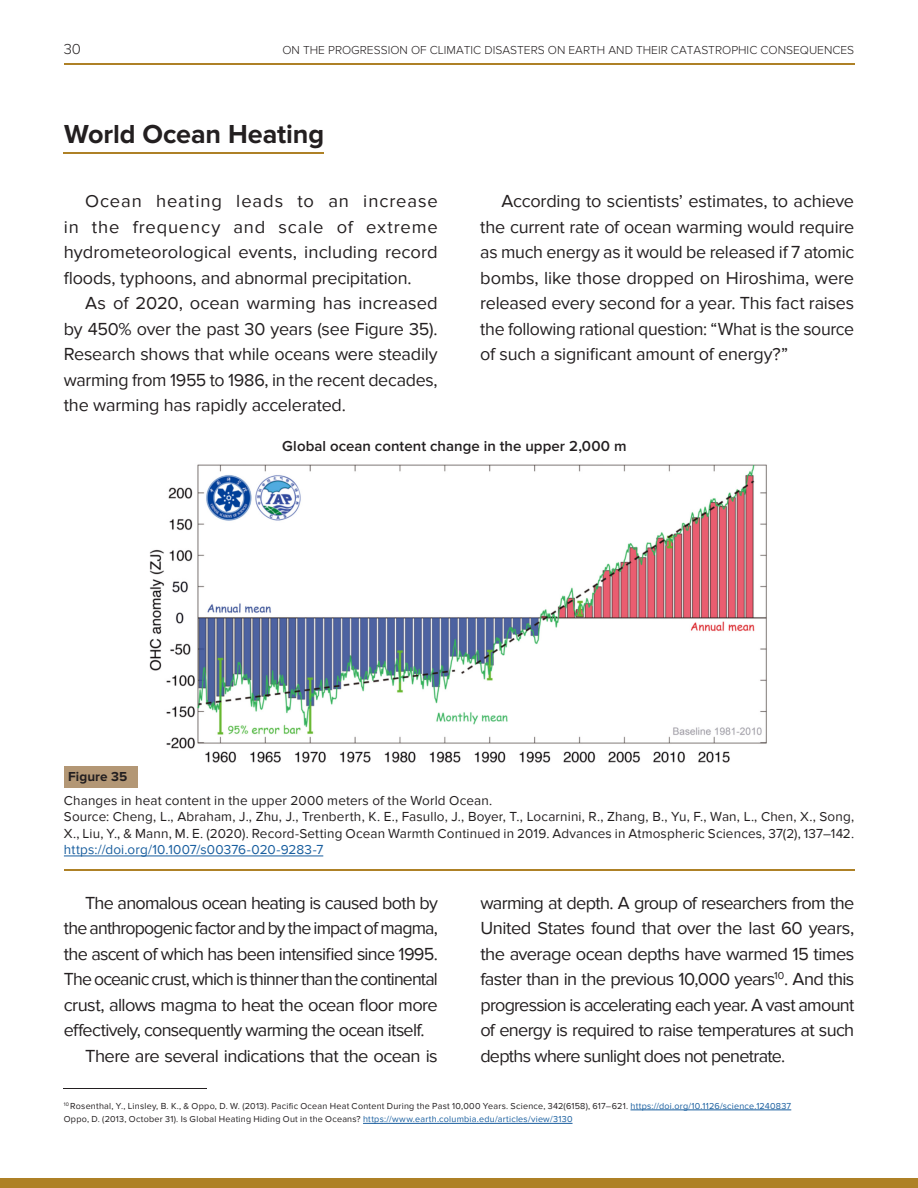
<style>
.page{position:relative;width:918px;height:1188px;background:#fff}
.page>*{position:absolute;margin:0;border:0;box-sizing:border-box;transform-origin:0 0}
.Подзаголовки{font:700 27px "Proxima Nova";letter-spacing:-.005em;color:#231f20}
.Основной_Т_-_2к{font:18px/25.5px "Proxima Nova";letter-spacing:-.02em;color:#231f20;text-align:justify}
.Верх_графика{font:600 15px "Proxima Nova";letter-spacing:.005em;color:#231f20}
.t1{font:300 15px "Proxima Nova";color:#231f20}
.Подпись_рисунка{font:13.5px/16.5px "Proxima Nova";letter-spacing:.01em;color:#231f20;text-align:justify}
.FIGURE{font:700 13.5px "Proxima Nova";letter-spacing:.005em;color:#231f20}
.t2{font:300 12px "Proxima Nova";color:#231f20}
.Сноска{font:9px "Proxima Nova";letter-spacing:.025em;color:#231f20}
.s1{color:#175d9e}
</style>
<div class="page">
<hr style="left:64px;top:63px;width:790px;height:2px;background:#ae8126">
<div style="left:0;top:1178px;width:918px;height:10px;background:#ae8126"></div>
<hr style="left:64px;top:153px;width:260px;height:1px;background:#ae8126">
<img style="left:149px;top:464px;width:618px;height:299px">
<div style="left:138px;top:456px;width:24px;height:14px;background:#fff"></div>
<div style="left:64px;top:766px;width:73px;height:22px;background:#b39775"></div>
<hr style="left:64px;top:856px;width:259px;height:1px;background:#175d9e">
<hr style="left:64px;top:1088px;width:143px;height:1px;background:#231f20">
<hr style="left:631px;top:1110px;width:160px;height:1px;background:#175d9e">
<hr style="left:363px;top:1123px;width:210px;height:1px;background:#175d9e">
<hr style="left:64px;top:869px;width:790px;height:2px;background:#ae8126">
<p class="t1" style="left:64px;top:40px;width:19px">30</p>
<p class="t2" style="left:282px;top:43px;width:573px">ON THE PROGRESSION OF CLIMATIC DISASTERS ON EARTH AND THEIR CATASTROPHIC CONSEQUENCES</p>
<p class="Подзаголовки" style="left:64px;top:119px;width:262px">World Ocean Heating</p>
<p class="Основной_Т_-_2к" style="left:64px;top:189px;width:376px;text-indent:21px">Ocean heating leads to an increase in the frequency and scale of extreme hydrometeorological events, including record floods, typhoons, and abnormal precipitation.</p>
<p class="Основной_Т_-_2к" style="left:64px;top:291px;width:375px;text-indent:21px">As of 2020, ocean warming has increased by 450% over the past 30 years (see Figure 35).<br>Research shows that while oceans were steadily warming from 1955 to 1986, in the recent decades, the warming has rapidly accelerated.</p>
<p class="Основной_Т_-_2к" style="left:480px;top:189px;width:376px;text-indent:21px">According to scientists’ estimates, to achieve the current rate of ocean warming would require as much energy as it would be released if 7 atomic bombs, like those dropped on Hiroshima, were released every second for a year. This fact raises the following rational question: “What is the source of such a significant amount of energy?”</p>
<p class="Верх_графика" style="left:282px;top:437px;width:346px">Global ocean content change in the upper 2,000 m</p>
<p class="FIGURE" style="left:68px;top:769px;width:61px">Figure 35</p>
<p class="Подпись_рисунка" style="left:64px;top:792px;width:430px">Changes in heat content in the upper 2000 meters of the World Ocean.</p>
<p class="Подпись_рисунка" style="left:64px;top:808px;width:792px">Source: Cheng, L., Abraham, J., Zhu, J., Trenberth, K. E., Fasullo, J., Boyer, T., Locarnini, R., Zhang, B., Yu, F., Wan, L., Chen, X., Song, X., Liu, Y., &amp; Mann, M. E. (2020). Record-Setting Ocean Warmth Continued in 2019. Advances in Atmospheric Sciences, 37(2), 137–142. <span class="s1">https://doi.org/10.1007/s00376-020-9283-7</span></p>
<p class="Основной_Т_-_2к" style="left:64px;top:890px;width:376px;text-indent:21px">The anomalous ocean heating is caused both by the anthropogenic factor and by the impact of magma, the ascent of which has been intensified since 1995.<br>The oceanic crust, which is thinner than the continental crust, allows magma to heat the ocean floor more effectively, consequently warming the ocean itself.</p>
<p class="Основной_Т_-_2к" style="left:85px;top:1043px;width:354px">There are several indications that the ocean is</p>
<p class="Основной_Т_-_2к" style="left:480px;top:890px;width:376px">warming at depth. A group of researchers from the United States found that over the last 60 years, the average ocean depths have warmed 15 times faster than in the previous 10,000 years<sup>10</sup>. And this progression is accelerating each year. A vast amount of energy is required to raise temperatures at such depths where sunlight does not penetrate.</p>
<p class="Сноска" style="left:64px;top:1100px;width:729px"><sup>10</sup> Rosenthal, Y., Linsley, B. K., &amp; Oppo, D. W. (2013). Pacific Ocean Heat Content During the Past 10,000 Years. Science, 342(6158), 617–621. <span class="s1">https://doi.org/10.1126/science.1240837</span></p>
<p class="Сноска" style="left:64px;top:1114px;width:510px">Oppo, D. (2013, October 31). Is Global Heating Hiding Out in the Oceans? <span class="s1">https://www.earth.columbia.edu/articles/view/3130</span></p>
</div>
